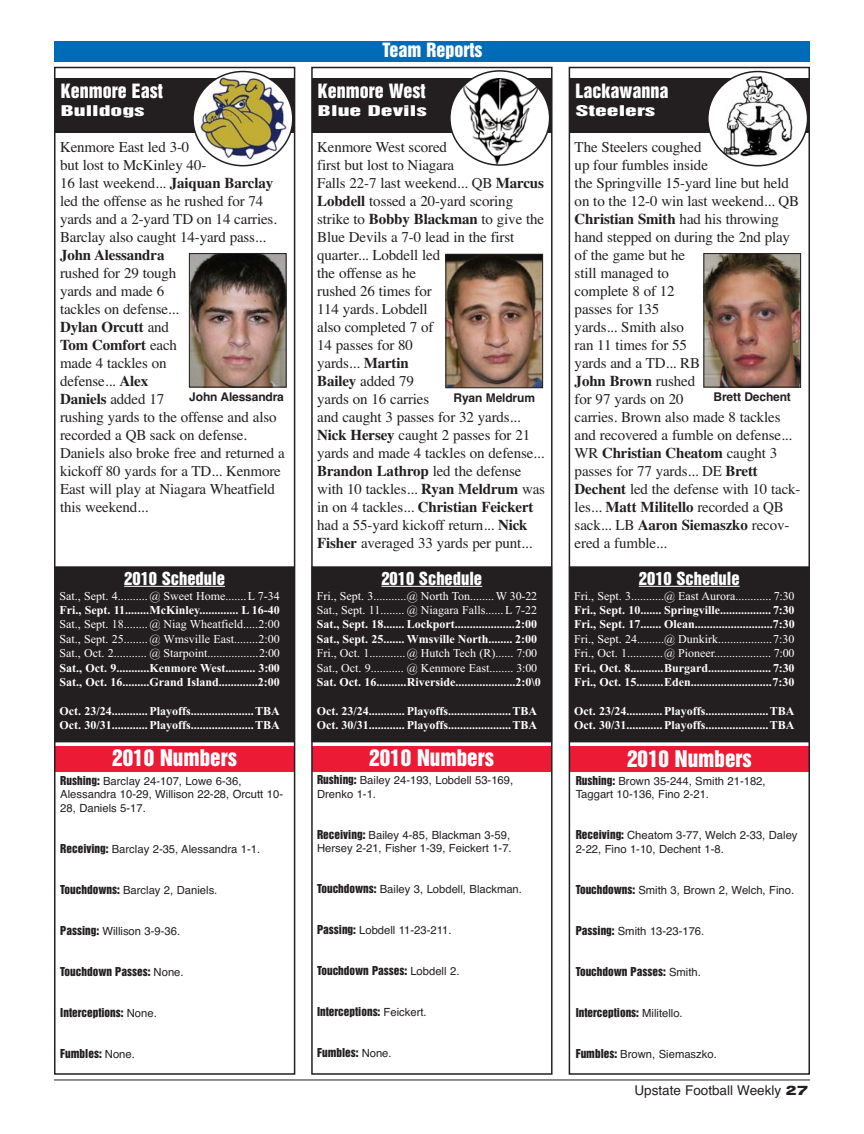
<style>
.page{position:relative;width:864px;height:1134px;background:#fff}
.page>*{position:absolute;margin:0;border:0;box-sizing:border-box;transform-origin:0 0}
.t1{font:21px "Helvetica Inserat";color:#fff}
.t2{font:18px "Helvetica Inserat";color:#fff}
.t3{font:16.5px "Helvetica Inserat";color:#fff}
.t4{font:15px/18px "Times";letter-spacing:-.01em;color:#231f20}
.t5{font:13.5px "Helvetica Inserat";color:#fff;scale:1.75 1}
.t6{font:13.5px "Helvetica";color:#231f20}
.t7{font:700 12px/14.4px "Times New Roman";color:#fff}
.t8{font:12px/14.4px "Times New Roman";color:#fff}
.t9{font:700 12px "Helvetica";letter-spacing:-.01em;color:#231f20}
.t10{font:11.25px/13.5px "Helvetica";color:#231f20}
.t11{font:11.25px "Helvetica Inserat";color:#231f20}
.s1{font-weight:700}
.s2{font-family:"Helvetica Inserat"}
.s3{font-family:"Helvetica"}
.s4{font-weight:400}
.s5{font-family:"Akzidenz Grotesk BE";font-weight:700;font-stretch:expanded}
</style>
<div class="page">
<hr style="left:54px;top:1080px;width:756px;height:1px;background:#231f20">
<div style="left:55px;top:41px;width:755px;height:21px;background:#006cb8"></div>
<div style="left:570px;top:747px;width:239px;height:25px;background:#ed1a35"></div>
<div style="left:312px;top:746px;width:239px;height:26px;background:#ed1a35"></div>
<div style="left:311px;top:67px;width:242px;height:1008px;border:2px solid #231f20"></div>
<div style="left:312px;top:78px;width:239px;height:55px;background:#231f20"></div>
<div style="left:312px;top:567px;width:239px;height:175px;background:#231f20"></div>
<div style="left:312px;top:567px;width:240px;height:175px;border:1px solid #231f20"></div>
<hr style="left:381px;top:586px;width:101px;height:1px;background:#fff">
<div style="left:569px;top:67px;width:241px;height:1008px;border:2px solid #231f20"></div>
<div style="left:569px;top:78px;width:240px;height:55px;background:#231f20"></div>
<div style="left:570px;top:567px;width:239px;height:175px;background:#231f20"></div>
<div style="left:569px;top:567px;width:240px;height:175px;border:1px solid #231f20"></div>
<hr style="left:639px;top:586px;width:101px;height:1px;background:#fff">
<img style="left:448px;top:256px;width:93px;height:130px">
<div style="left:446px;top:254px;width:97px;height:134px;border:1px solid #231f20"></div>
<img style="left:705px;top:255px;width:94px;height:130px">
<div style="left:703px;top:253px;width:98px;height:134px;border:1px solid #231f20"></div>
<svg style="left:450px;top:70px;width:99px;height:96px"></svg>
<svg style="left:708px;top:71px;width:100px;height:95px"></svg>
<div style="left:55px;top:746px;width:239px;height:25px;background:#ed1a35"></div>
<div style="left:54px;top:67px;width:241px;height:1008px;border:2px solid #231f20"></div>
<div style="left:55px;top:78px;width:239px;height:55px;background:#231f20"></div>
<div style="left:55px;top:567px;width:239px;height:175px;background:#231f20"></div>
<div style="left:55px;top:567px;width:240px;height:175px;border:1px solid #231f20"></div>
<hr style="left:124px;top:586px;width:101px;height:1px;background:#fff">
<img style="left:191px;top:255px;width:94px;height:130px">
<div style="left:189px;top:253px;width:98px;height:134px;border:1px solid #231f20"></div>
<img style="left:193px;top:71px;width:101px;height:95px">
<p class="t2" style="left:61px;top:84px;width:103px">Kenmore East</p>
<p class="t5" style="left:61px;top:106px;width:49px">Bulldogs</p>
<p class="t4" style="left:60px;top:139px;width:226px">Kenmore East led 3-0<br>but lost to McKinley 40-<br>16 last weekend... <span class="s1">Jaiquan Barclay </span>led the offense as he rushed for 74 yards and a 2-yard TD on 14 carries.<br>Barclay also caught 14-yard pass...<br><span class="s1">John Alessandra<br></span>rushed for 29 tough<br>yards and made 6<br>tackles on defense...<br><span class="s1">Dylan Orcutt</span> and<br><span class="s1">Tom Comfort</span> each<br>made 4 tackles on<br>defense... <span class="s1">Alex<br>Daniels</span> added 17<br>rushing yards to the offense and also recorded a QB sack on defense.<br>Daniels also broke free and returned a kickoff 80 yards for a TD... Kenmore<br>East will play at Niagara Wheatfield this weekend...</p>
<p class="t9" style="left:189px;top:393px;width:96px">John Alessandra</p>
<p class="t3" style="left:124px;top:571px;width:102px">2010 Schedule</p>
<p class="t8" style="left:59px;top:590px;width:222px;text-align:justify">Sat., Sept. 4.......... @ Sweet Home.......L 7-34<br><span class="s1">Fri., Sept. 11........McKinley............. L 16-40<br></span>Sat., Sept. 18........ @ Niag Wheatfield.....2:00<br>Sat., Sept. 25........ @ Wmsville East........2:00<br>Sat., Oct. 2........... @ Starpoint.................2:00<br><span class="s1">Sat., Oct. 9...........Kenmore West.......... 3:00<br>Sat., Oct. 16.........Grand Island.............2:00</span></p>
<p class="t7" style="left:59px;top:705px;width:222px">Oct. 23/24............ Playoffs..................... TBA<br>Oct. 30/31............ Playoffs..................... TBA</p>
<p class="t1" style="left:112px;top:749px;width:126px">2010 Numbers</p>
<p class="t10" style="left:60px;top:775px;width:224px"><span class="s2">Rushing:</span> Barclay 24-107, Lowe 6-36,<br>Alessandra 10-29, Willison 22-28, Orcutt 10-<br>28, Daniels 5-17.</p>
<p class="t10" style="left:60px;top:843px;width:201px"><span class="s2">Receiving:</span> Barclay 2-35, Alessandra 1-1.</p>
<p class="t10" style="left:60px;top:884px;width:159px"><span class="s2">Touchdowns:</span> Barclay 2, Daniels.</p>
<p class="t10" style="left:60px;top:925px;width:121px"><span class="s2">Passing:</span> Willison 3-9-36.</p>
<p class="t11" style="left:60px;top:967px;width:125px">Touchdown Passes: <span class="s3">None.</span></p>
<p class="t11" style="left:60px;top:1008px;width:98px">Interceptions: <span class="s3">None.</span></p>
<p class="t11" style="left:60px;top:1049px;width:76px">Fumbles: <span class="s3">None.</span></p>
<p class="t2" style="left:382px;top:43px;width:101px">Team Reports</p>
<p class="t2" style="left:318px;top:84px;width:109px">Kenmore West</p>
<p class="t5" style="left:318px;top:106px;width:64px">Blue Devils</p>
<p class="t2" style="left:575px;top:84px;width:94px">Lackawanna</p>
<p class="t5" style="left:575px;top:106px;width:47px">Steelers</p>
<p class="t4" style="left:575px;top:139px;width:227px">The Steelers coughed<br>up four fumbles inside<br>the Springville 15-yard line but held on to the 12-0 win last weekend... QB<br><span class="s1">Christian Smith</span> had his throwing hand stepped on during the 2nd play of the game but he<br>still managed to<br>complete 8 of 12<br>passes for 135<br>yards... Smith also<br>ran 11 times for 55<br>yards and a TD... RB<br><span class="s1">John Brown</span> rushed<br>for 97 yards on 20<br>carries. Brown also made 8 tackles and recovered a fumble on defense...<br>WR <span class="s1">Christian Cheatom</span> caught 3 passes for 77 yards... DE <span class="s1">Brett<br>Dechent</span> led the defense with 10 tack&shy;les... <span class="s1">Matt Militello</span> recorded a QB sack... LB <span class="s1">Aaron Siemaszko</span> recov&shy;ered a fumble...</p>
<p class="t4" style="left:317px;top:139px;width:229px">Kenmore West scored<br>first but lost to Niagara<br>Falls 22-7 last weekend... QB <span class="s1">Marcus<br>Lobdell</span> tossed a 20-yard scoring strike to <span class="s1">Bobby Blackman</span> to give the<br>Blue Devils a 7-0 lead in the first quarter... Lobdell led<br>the offense as he<br>rushed 26 times for<br>114 yards. Lobdell<br>also completed 7 of<br>14 passes for 80<br>yards... <span class="s1">Martin<br>Bailey</span> added 79<br>yards on 16 carries<br>and caught 3 passes for 32 yards...<br><span class="s1">Nick Hersey</span> caught 2 passes for 21 yards and made 4 tackles on defense...<br><span class="s1">Brandon Lathrop</span> led the defense with 10 tackles... <span class="s1">Ryan Meldrum</span> was in on 4 tackles... <span class="s1">Christian Feickert </span>had a 55-yard kickoff return... <span class="s1">Nick<br>Fisher</span> averaged 33 yards per punt...</p>
<p class="t9" style="left:453px;top:393px;width:83px">Ryan Meldrum</p>
<p class="t9" style="left:714px;top:392px;width:79px">Brett Dechent</p>
<p class="t3" style="left:381px;top:571px;width:102px">2010 Schedule</p>
<p class="t8" style="left:317px;top:590px;width:225px">Fri., Sept. 3...........@ North Ton........ W 30-22<br>Sat., Sept. 11........ @ Niagara Falls...... L 7-22<br><span class="s1">Sat., Sept. 18....... Lockport....................2:00<br>Sat., Sept. 25....... Wmsville North........ 2:00<br></span>Fri., Oct. 1............@ Hutch Tech (R)...... 7:00<br>Sat., Oct. 9........... @ Kenmore East........ 3:00<br><span class="s1">Sat. Oct. 16..........Riverside....................2:0\0</span></p>
<p class="t7" style="left:317px;top:705px;width:222px">Oct. 23/24............ Playoffs..................... TBA<br>Oct. 30/31............ Playoffs..................... TBA</p>
<p class="t3" style="left:639px;top:571px;width:102px">2010 Schedule</p>
<p class="t7" style="left:574px;top:590px;width:222px;text-align:justify"><span class="s4">Fri., Sept. 3...........@ East Aurora............ 7:30<br></span>Fri., Sept. 10....... Springville................. 7:30<br>Fri., Sept. 17....... Olean..........................7:30<br><span class="s4">Fri., Sept. 24.........@ Dunkirk..................7:30<br>Fri., Oct. 1............@ Pioneer................... 7:00<br></span>Fri., Oct. 8...........Burgard..................... 7:30<br>Fri., Oct. 15.........Eden...........................7:30</p>
<p class="t7" style="left:574px;top:705px;width:222px">Oct. 23/24............ Playoffs..................... TBA<br>Oct. 30/31............ Playoffs..................... TBA</p>
<p class="t1" style="left:369px;top:749px;width:126px">2010 Numbers</p>
<p class="t1" style="left:627px;top:750px;width:126px">2010 Numbers</p>
<p class="t10" style="left:317px;top:774px;width:198px"><span class="s2">Rushing:</span> Bailey 24-193, Lobdell 53-169,<br>Drenko 1-1.</p>
<p class="t10" style="left:317px;top:829px;width:196px"><span class="s2">Receiving:</span> Bailey 4-85, Blackman 3-59,<br>Hersey 2-21, Fisher 1-39, Feickert 1-7.</p>
<p class="t10" style="left:317px;top:884px;width:206px"><span class="s2">Touchdowns:</span> Bailey 3, Lobdell, Blackman.</p>
<p class="t10" style="left:317px;top:925px;width:136px"><span class="s2">Passing:</span> Lobdell 11-23-211.</p>
<p class="t11" style="left:317px;top:966px;width:144px">Touchdown Passes: <span class="s3">Lobdell 2.</span></p>
<p class="t11" style="left:317px;top:1007px;width:111px">Interceptions: <span class="s3">Feickert.</span></p>
<p class="t11" style="left:317px;top:1048px;width:76px">Fumbles: <span class="s3">None.</span></p>
<p class="t10" style="left:576px;top:775px;width:191px"><span class="s2">Rushing:</span> Brown 35-244, Smith 21-182,<br>Taggart 10-136, Fino 2-21.</p>
<p class="t10" style="left:576px;top:830px;width:223px"><span class="s2">Receiving:</span> Cheatom 3-77, Welch 2-33, Daley<br>2-22, Fino 1-10, Dechent 1-8.</p>
<p class="t10" style="left:576px;top:884px;width:220px"><span class="s2">Touchdowns:</span> Smith 3, Brown 2, Welch, Fino.</p>
<p class="t10" style="left:576px;top:925px;width:130px"><span class="s2">Passing:</span> Smith 13-23-176.</p>
<p class="t11" style="left:576px;top:967px;width:127px">Touchdown Passes: <span class="s3">Smith.</span></p>
<p class="t11" style="left:576px;top:1008px;width:109px">Interceptions: <span class="s3">Militello.</span></p>
<p class="t10" style="left:576px;top:1048px;width:143px"><span class="s2">Fumbles:</span> Brown, Siemaszko.</p>
<p class="t6" style="left:635px;top:1085px;width:175px">Upstate Football Weekly <span class="s5">27</span></p>
</div>
